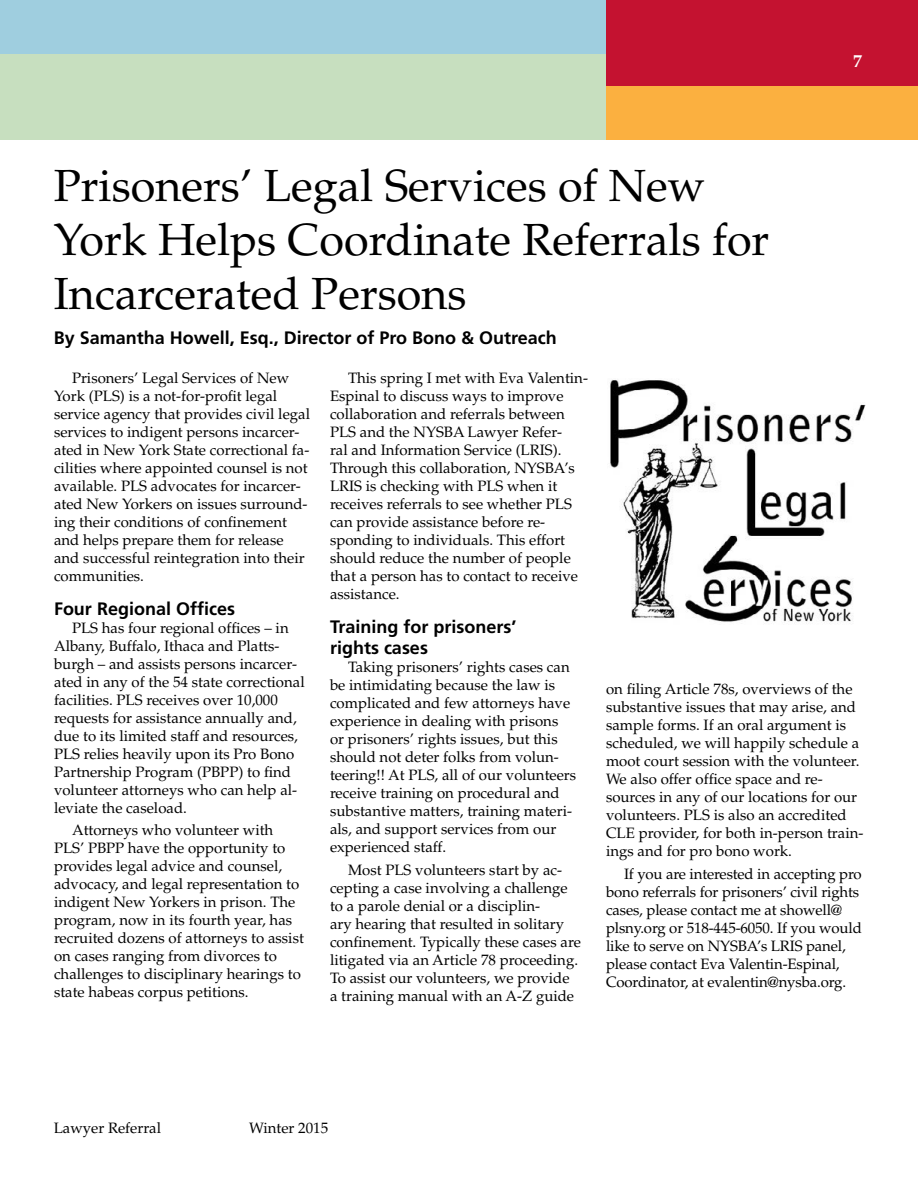
<style>
.page{position:relative;width:918px;height:1188px;background:#fff}
.page>*{position:absolute;margin:0;border:0;box-sizing:border-box;transform-origin:0 0}
.t1{font:45px/54px "Palatino";color:#000}
.t2{font:700 18px/21.6px "Frutiger";color:#000}
.t3{font:700 18px "Palatino";color:#fff}
.t4{font:15px/18px "Palatino";color:#000}
</style>
<div class="page">
<div style="left:0;top:0;width:606px;height:54px;background:#9fcedf"></div>
<div style="left:606px;top:86px;width:312px;height:54px;background:#fbb040"></div>
<div style="left:606px;top:0;width:312px;height:86px;background:#c41230"></div>
<div style="left:0;top:54px;width:606px;height:86px;background:#c7dfbf"></div>
<img style="left:610px;top:380px;width:256px;height:242px">
<p class="t3" style="left:853px;top:51px;width:10px">7</p>
<h1 class="t1" style="left:54px;top:159px;width:717px">Prisoners’ Legal Services of New<br>York Helps Coordinate Referrals for<br>Incarcerated Persons</h1>
<p class="t2" style="left:54px;top:327px;width:505px">By Samantha Howell, Esq., Director of Pro Bono &amp; Outreach</p>
<p class="t4" style="left:54px;top:369px;width:258px;text-indent:18px">Prisoners’ Legal Services of New York (PLS) is a not-for-profit legal service agency that provides civil legal services to indigent persons incarcer&shy;ated in New York State correctional fa&shy;cilities where appointed counsel is not available. PLS advocates for incarcer&shy;ated New Yorkers on issues surround&shy;ing their conditions of confinement and helps prepare them for release and successful reintegration into their communities.</p>
<p class="t2" style="left:54px;top:598px;width:183px">Four Regional Offices</p>
<p class="t4" style="left:54px;top:619px;width:252px;text-indent:18px">PLS has four regional offices – in Albany, Buffalo, Ithaca and Platts&shy;burgh – and assists persons incarcer&shy;ated in any of the 54 state correctional facilities. PLS receives over 10,000 requests for assistance annually and, due to its limited staff and resources, PLS relies heavily upon its Pro Bono Partnership Program (PBPP) to find volunteer attorneys who can help al&shy;leviate the caseload.</p>
<p class="t4" style="left:54px;top:821px;width:251px;text-indent:18px">Attorneys who volunteer with PLS’ PBPP have the opportunity to provides legal advice and counsel, advocacy, and legal representation to indigent New Yorkers in prison. The program, now in its fourth year, has recruited dozens of attorneys to assist on cases ranging from divorces to challenges to disciplinary hearings to state habeas corpus petitions.</p>
<p class="t4" style="left:330px;top:369px;width:260px;text-indent:18px">This spring I met with Eva Valentin-Espinal to discuss ways to improve collaboration and referrals between PLS and the NYSBA Lawyer Refer-<br>ral and Information Service (LRIS).<br>Through this collaboration, NYSBA’s LRIS is checking with PLS when it receives referrals to see whether PLS can provide assistance before re&shy;sponding to individuals. This effort should reduce the number of people that a person has to contact to receive assistance.</p>
<p class="t2" style="left:330px;top:616px;width:188px">Training for prisoners’ rights cases</p>
<p class="t4" style="left:330px;top:658px;width:248px;text-indent:18px">Taking prisoners’ rights cases can be intimidating because the law is complicated and few attorneys have experience in dealing with prisons<br>or prisoners’ rights issues, but this should not deter folks from volun&shy;teering!! At PLS, all of our volunteers receive training on procedural and substantive matters, training materi&shy;als, and support services from our experienced staff.</p>
<p class="t4" style="left:330px;top:861px;width:252px;text-indent:18px">Most PLS volunteers start by ac&shy;cepting a case involving a challenge to a parole denial or a disciplin-<br>ary hearing that resulted in solitary confinement. Typically these cases are litigated via an Article 78 proceeding.<br>To assist our volunteers, we provide<br>a training manual with an A-Z guide</p>
<p class="t4" style="left:606px;top:680px;width:259px">on filing Article 78s, overviews of the substantive issues that may arise, and sample forms. If an oral argument is scheduled, we will happily schedule a moot court session with the volunteer.<br>We also offer office space and re&shy;sources in any of our locations for our volunteers. PLS is also an accredited CLE provider, for both in-person train&shy;ings and for pro bono work.</p>
<p class="t4" style="left:606px;top:865px;width:257px;text-indent:18px">If you are interested in accepting pro bono referrals for prisoners’ civil rights cases, please contact me at showell@ plsny.org or 518-445-6050. If you would like to serve on NYSBA’s LRIS panel, please contact Eva Valentin-Espinal, Coordinator, at evalentin@nysba.org.</p>
<p class="t4" style="left:54px;top:1119px;width:109px">Lawyer Referral</p>
<p class="t4" style="left:249px;top:1119px;width:81px">Winter 2015</p>
</div>
